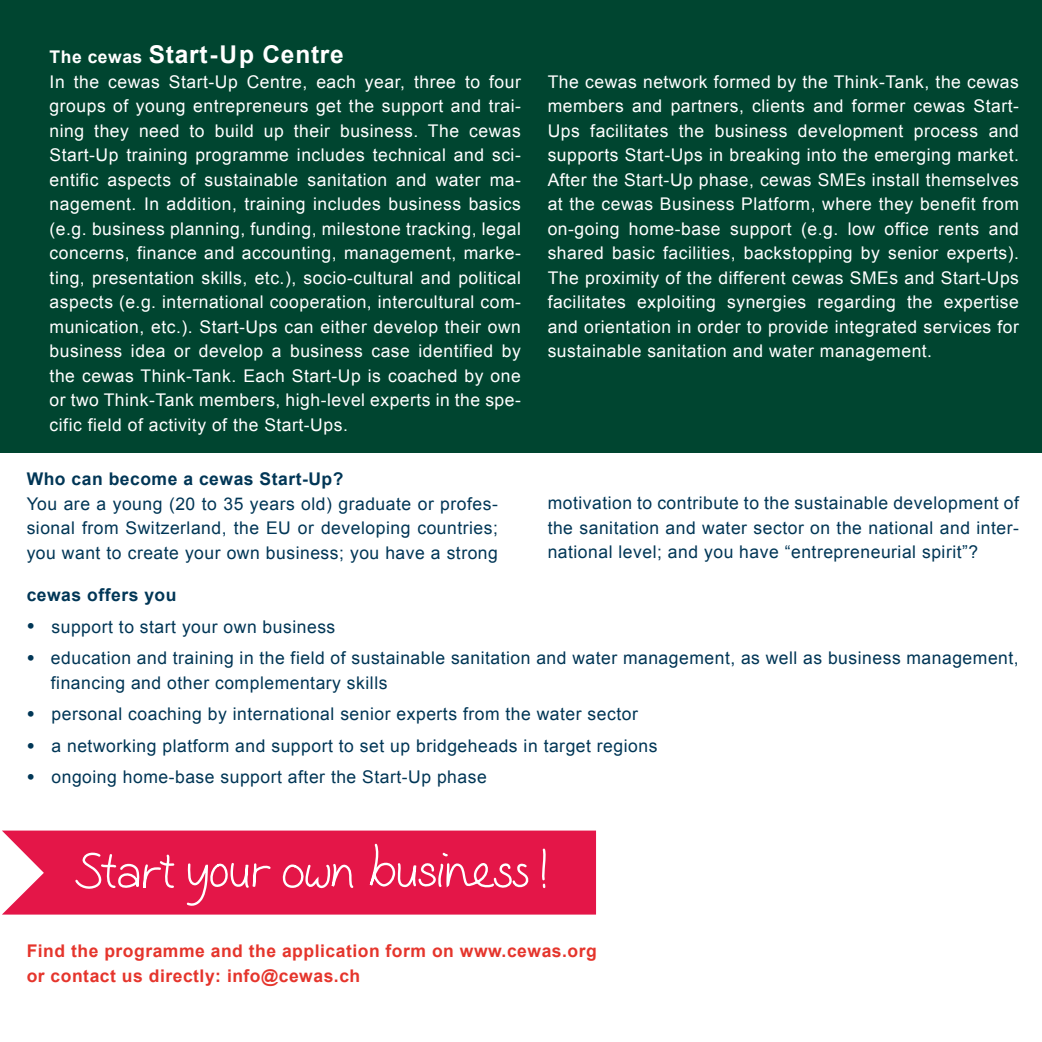
<style>
.page{position:relative;width:1042px;height:1042px;background:#004530}
.page>*{position:absolute;margin:0;border:0;box-sizing:border-box;transform-origin:0 0}
.t1{font:700 24.5px "Arial";letter-spacing:.03em;color:#fff}
.t2{font:17.5px/24.5px "Arial";letter-spacing:.03em;color:#fff;text-align:justify}
.t3{font:17.5px/24.5px "Arial";letter-spacing:.03em;color:#003656;text-align:justify}
.t4{font:700 17.5px/24.5px "Arial";letter-spacing:.03em;color:#e5352c}
.t5{font:700 17.5px "Arial";letter-spacing:.03em;color:#003656}
.s1{font-size:17.5px}
.s2{font-size:22.75px}
</style>
<div class="page">
<div style="left:0;top:453px;width:1042px;height:589px;background:#fff"></div>
<svg style="left:2px;top:830px;width:594px;height:84px;background:#e52655"></svg>
<svg style="left:73px;top:852px;width:103px;height:42px;background:#e83d66"></svg>
<svg style="left:185px;top:856px;width:170px;height:50px;background:#e7345f"></svg>
<svg style="left:368px;top:842px;width:166px;height:49px;background:#e73762"></svg>
<svg style="left:541px;top:847px;width:6px;height:43px"></svg>
<h1 class="t1" style="left:50px;top:38px;width:296px"><span class="s1">The cewas</span> Start-Up Centre</h1>
<p class="t2" style="left:50px;top:69px;width:473px">In the cewas Start-Up Centre, each year, three to four groups of young entrepreneurs get the support and trai&shy;ning they need to build up their business. The cewas Start-Up training programme includes technical and sci&shy;entific aspects of sustainable sanitation and water ma&shy;nagement. In addition, training includes business basics (e.g. business planning, funding, milestone tracking, legal concerns, finance and accounting, management, marke&shy;ting, presentation skills, etc.), socio-cultural and political aspects (e.g. international cooperation, intercultural com&shy;munication, etc.). Start-Ups can either develop their own business idea or develop a business case identified by the cewas Think-Tank. Each Start-Up is coached by one or two Think-Tank members, high-level experts in the spe&shy;cific field of activity of the Start-Ups.</p>
<p class="t2" style="left:548px;top:69px;width:473px">The cewas network formed by the Think-Tank, the cewas members and partners, clients and former cewas Start-Ups facilitates the business development process and supports Start-Ups in breaking into the emerging market.<br>After the Start-Up phase, cewas SMEs install themselves at the cewas Business Platform, where they benefit from on-going home-base support (e.g. low office rents and shared basic facilities, backstopping by senior experts).<br>The proximity of the different cewas SMEs and Start-Ups facilitates exploiting synergies regarding the expertise and orientation in order to provide integrated services for sustainable sanitation and water management.</p>
<p class="t5" style="left:27px;top:468px;width:318px">Who can become a cewas Start-Up?</p>
<p class="t3" style="left:27px;top:492px;width:473px">You are a young (20 to 35 years old) graduate or profes&shy;sional from Switzerland, the EU or developing countries; you want to create your own business; you have a strong</p>
<p class="t5" style="left:27px;top:583px;width:151px">cewas offers you</p>
<p class="t3" style="left:27px;top:614px;width:310px"><span class="s2">•</span> support to start your own business</p>
<p class="t3" style="left:51px;top:646px;width:969px;text-indent:-24px"><span class="s2">•</span> education and training in the field of sustainable sanitation and water management, as well as business management, financing and other complementary skills</p>
<p class="t3" style="left:27px;top:702px;width:613px"><span class="s2">•</span> personal coaching by international senior experts from the water sector</p>
<p class="t3" style="left:27px;top:733px;width:632px"><span class="s2">•</span> a networking platform and support to set up bridgeheads in target regions</p>
<p class="t3" style="left:27px;top:765px;width:462px"><span class="s2">•</span> ongoing home-base support after the Start-Up phase</p>
<p class="t3" style="left:548px;top:491px;width:473px">motivation to contribute to the sustainable development of the sanitation and water sector on the national and inter&shy;national level; and you have “entrepreneurial spirit”?</p>
<p class="t4" style="left:27px;top:939px;width:572px">Find the programme and the application form on www.cewas.org or contact us directly: info@cewas.ch</p>
</div>
